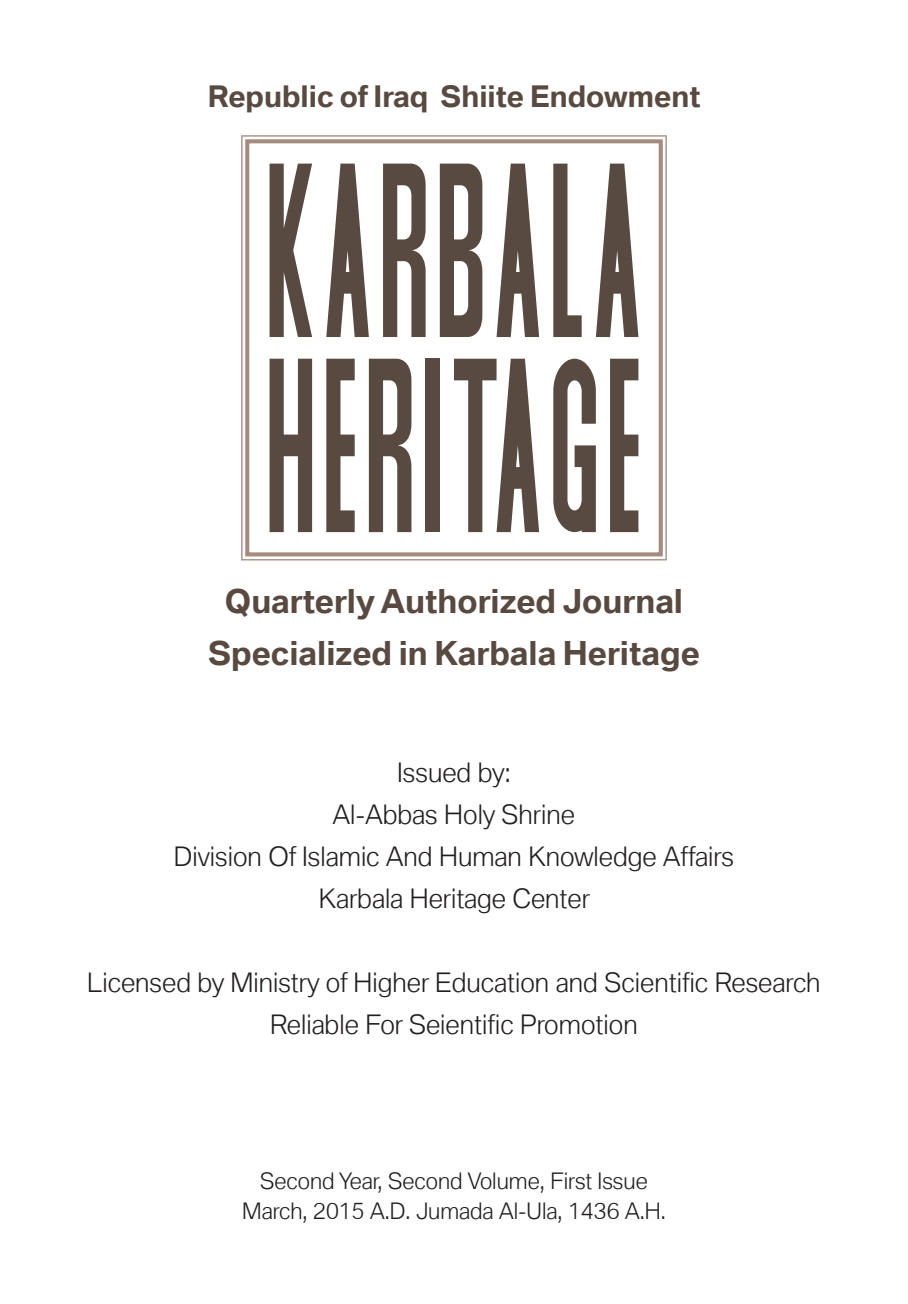
<style>
.page{position:relative;width:908px;height:1304px;background:#fff}
.page>*{position:absolute;margin:0;border:0;box-sizing:border-box;transform-origin:0 0}
.t1{font:300 32px/52px "BMW Type";color:#594a41;text-align:center}
.t2{font:300 28.8px "BMW Type";color:#594a41}
.t3{font:300 26px/42px "BMW Type";color:#231f20;text-align:center}
.t4{font:300 22px/30px "BMW Type";color:#231f20;text-align:center}
</style>
<div class="page">
<svg style="left:241px;top:135px;width:425px;height:425px"></svg>
<svg style="left:245px;top:139px;width:417px;height:417px"></svg>
<p class="t2" style="left:208px;top:77px;width:494px">Republic of Iraq Shiite Endowment</p>
<p class="t1" style="left:208px;top:574px;width:493px">Quarterly Authorized Journal<br>Specialized in Karbala Heritage</p>
<p class="t3" style="left:174px;top:750px;width:561px">Issued by:<br>Al-Abbas Holy Shrine<br>Division Of Islamic And Human Knowledge Affairs<br>Karbala Heritage Center</p>
<p class="t3" style="left:87px;top:960px;width:734px">Licensed by Ministry of Higher Education and Scientific Research<br>Reliable For Seientific Promotion</p>
<p class="t4" style="left:242px;top:1165px;width:424px">Second Year, Second Volume, First Issue<br>March, 2015 A D. . Jumada Al-Ula, 1436 A H. .</p>
</div>
